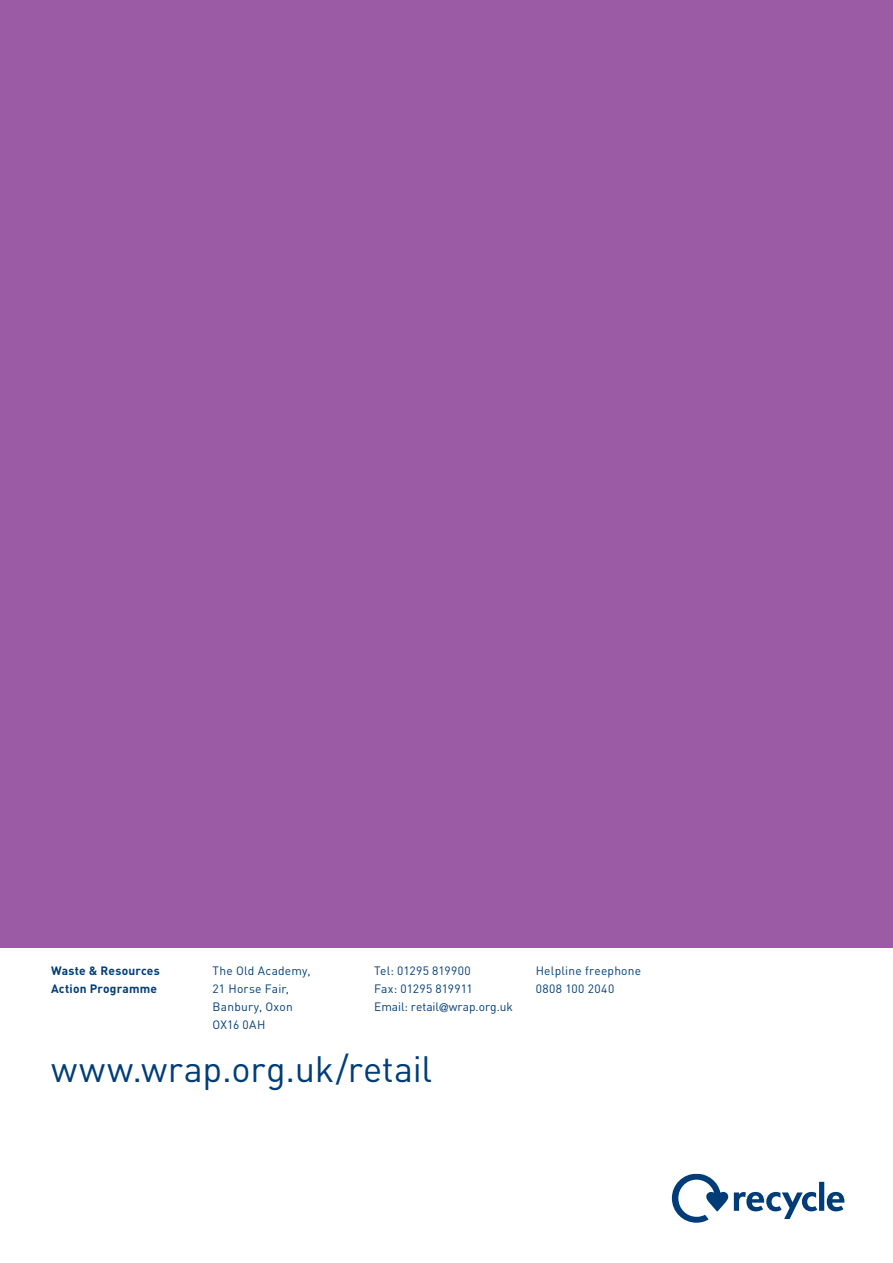
<style>
.page{position:relative;width:893px;height:1263px;background:#fff}
.page>*{position:absolute;margin:0;border:0;box-sizing:border-box;transform-origin:0 0}
.t1{font:36.3px "DIN";color:#003d78}
.t2{font:12px/18px "DIN";letter-spacing:.015em;color:#003d78}
.t3{font:700 12px/18px "DIN";letter-spacing:.015em;color:#003d78}
.s1{font-family:"Helvetica Neue"}
</style>
<div class="page">
<div style="left:0;top:0;width:893px;height:947px;background:#9b5ba5"></div>
<svg style="left:672px;top:1174px;width:172px;height:49px"></svg>
<p class="t3" style="left:51px;top:961px;width:110px">Waste &amp; Resources<br>Action Programme</p>
<p class="t2" style="left:213px;top:961px;width:99px">The Old Academy,<br>21 Horse Fair,<br>Banbury, Oxon<br>OX16 0AH</p>
<p class="t2" style="left:536px;top:961px;width:107px">Helpline freephone<br>0808 100 2040</p>
<p class="t2" style="left:374px;top:961px;width:140px">Tel: 01295 819900<br>Fax: 01295 819911<br>Email: retail<span class="s1">@</span>wrap.org.uk</p>
<h1 class="t1" style="left:51px;top:1046px;width:383px">www.wrap.org.uk/retail</h1>
</div>
